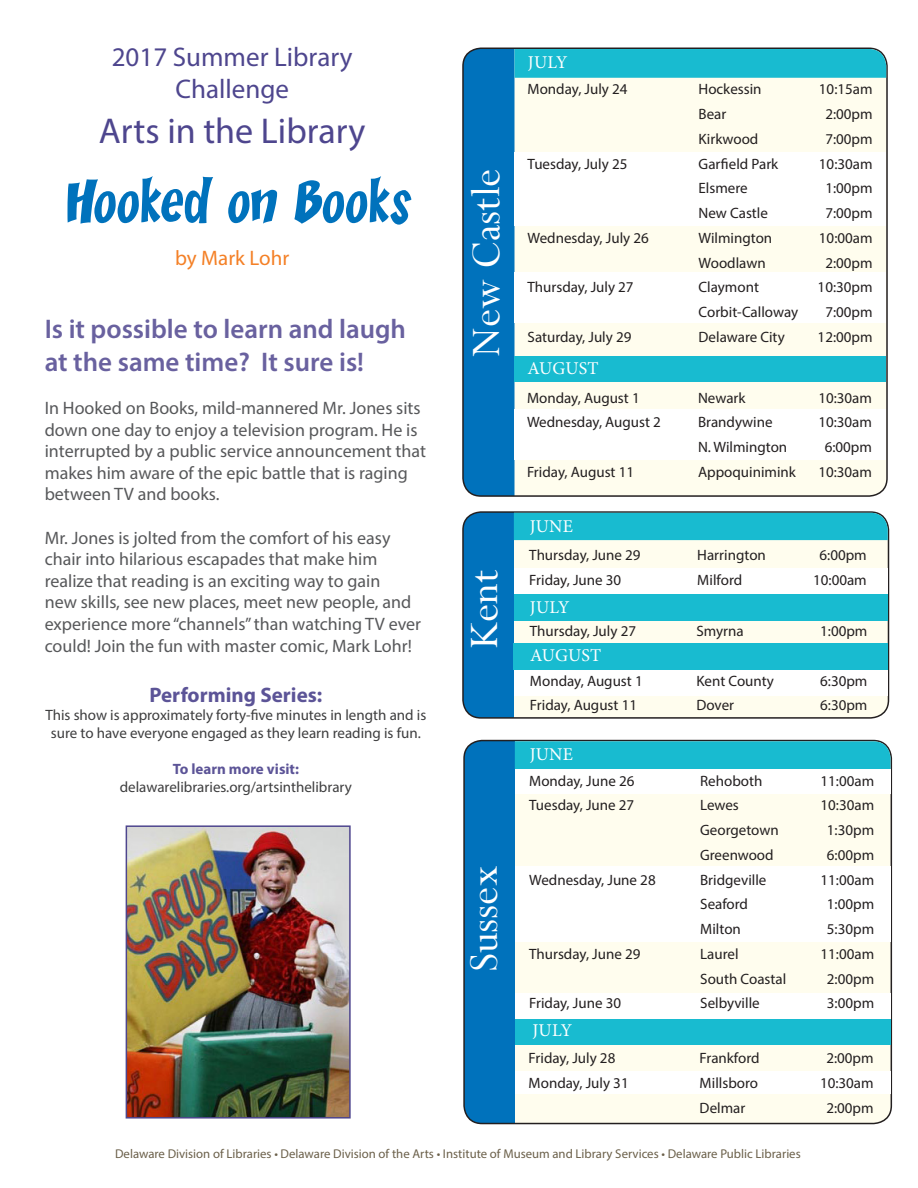
<style>
.page{position:relative;width:918px;height:1188px;background:#fff}
.page>*{position:absolute;margin:0;border:0;box-sizing:border-box;transform-origin:0 0}
.t1{font:45px "Perpetua";color:#fff}
.t2{font:36px "Myriad Pro";color:#4e468e}
.t3{font:600 27px/32.4px "Myriad Pro";color:#69619f}
.t4{font:27px "Myriad Pro";color:#4e468e}
.t5{font:700 21px "Myriad Pro";color:#5c5497}
.t6{font:21px "Myriad Pro";color:#f48026}
.t7{font:18px/21.6px "Myriad Pro";color:#57585a}
.t8{font:18px "Minion Pro";letter-spacing:.01em;color:#fff}
.t9{font:15px "Myriad Pro";color:#231f20}
.t10{font:15px/18px "Myriad Pro";color:#3e3e3f;text-align:center}
.t11{font:700 15px "Myriad Pro";color:#5c5497}
.t12{font:12.75px "Myriad Pro";color:#6b604a}
</style>
<div class="page">
<svg style="left:463px;top:48px;width:423px;height:448px;background:#b4d9df"></svg>
<div style="left:515px;top:356px;width:371px;height:26px;background:#18bbd0"></div>
<div style="left:515px;top:409px;width:371px;height:51px;background:#fff"></div>
<div style="left:515px;top:152px;width:371px;height:74px;background:#fff"></div>
<div style="left:515px;top:272px;width:371px;height:51px;background:#fff"></div>
<img style="left:129px;top:828px;width:219px;height:288px">
<div style="left:126px;top:825px;width:225px;height:294px;border:2px solid #4e468e"></div>
<div style="left:464px;top:741px;width:427px;height:383px;background:#fffdee;border-radius:18px"></div>
<div style="left:464px;top:741px;width:51px;height:383px;background:#0072bc"></div>
<div style="left:463px;top:740px;width:429px;height:384px;border:2px solid #231f20;border-radius:18px"></div>
<div style="left:515px;top:741px;width:376px;height:28px;background:#18bbd0"></div>
<div style="left:515px;top:867px;width:375px;height:75px;background:#fff"></div>
<div style="left:515px;top:1018px;width:376px;height:27px;background:#18bbd0"></div>
<div style="left:515px;top:993px;width:375px;height:25px;background:#fff"></div>
<div style="left:515px;top:1071px;width:375px;height:23px;background:#fff"></div>
<div style="left:515px;top:770px;width:375px;height:24px;background:#fff"></div>
<div style="left:463px;top:512px;width:425px;height:206px;background:#fffdee;border-radius:18px"></div>
<div style="left:463px;top:512px;width:51px;height:206px;background:#0072bc"></div>
<div style="left:462px;top:511px;width:427px;height:208px;border:2px solid #231f20;border-radius:18px"></div>
<div style="left:514px;top:513px;width:374px;height:27px;background:#18bbd0"></div>
<div style="left:514px;top:594px;width:374px;height:26px;background:#18bbd0"></div>
<div style="left:514px;top:569px;width:374px;height:25px;background:#fff"></div>
<div style="left:514px;top:644px;width:374px;height:26px;background:#18bbd0"></div>
<div style="left:514px;top:670px;width:374px;height:25px;background:#fff"></div>
<svg style="left:67px;top:176px;width:344px;height:49px"></svg>
<p class="t4" style="left:112px;top:40px;width:242px">2017 Summer Library</p>
<p class="t4" style="left:175px;top:72px;width:115px">Challenge</p>
<p class="t2" style="left:99px;top:109px;width:268px">Arts in the Library</p>
<p class="t6" style="left:175px;top:245px;width:116px">by Mark Lohr</p>
<p class="t3" style="left:45px;top:312px;width:363px">Is it possible to learn and laugh at the same time? It sure is!</p>
<p class="t7" style="left:45px;top:397px;width:383px">In Hooked on Books, mild-mannered Mr. Jones sits down one day to enjoy a television program. He is interrupted by a public service announcement that makes him aware of the epic battle that is raging between TV and books.</p>
<p class="t7" style="left:45px;top:527px;width:378px">Mr. Jones is jolted from the comfort of his easy chair into hilarious escapades that make him realize that reading is an exciting way to gain<br>new skills, see new places, meet new people, and experience more “channels” than watching TV ever could! Join the fun with master comic, Mark Lohr!</p>
<p class="t5" style="left:149px;top:681px;width:174px">Performing Series:</p>
<p class="t10" style="left:45px;top:706px;width:382px">This show is approximately forty-five minutes in length and is sure to have everyone engaged as they learn reading is fun.</p>
<p class="t11" style="left:173px;top:759px;width:128px">To learn more visit:</p>
<p class="t10" style="left:120px;top:778px;width:234px">delawarelibraries.org/artsinthelibrary</p>
<p class="t1" style="left:458px;top:357px;width:190px;rotate:-90deg">New Castle</p>
<p class="t1" style="left:456px;top:649px;width:80px;rotate:-90deg">Kent</p>
<p class="t1" style="left:456px;top:972px;width:108px;rotate:-90deg">Sussex</p>
<p class="t8" style="left:528px;top:51px;width:41px">JULY</p>
<p class="t9" style="left:528px;top:80px;width:102px">Monday, July 24</p>
<p class="t9" style="left:699px;top:80px;width:64px">Hockessin</p>
<p class="t9" style="left:819px;top:80px;width:55px">10:15am</p>
<p class="t9" style="left:699px;top:105px;width:29px">Bear</p>
<p class="t9" style="left:825px;top:105px;width:49px">2:00pm</p>
<p class="t9" style="left:699px;top:130px;width:61px">Kirkwood</p>
<p class="t9" style="left:825px;top:130px;width:49px">7:00pm</p>
<p class="t9" style="left:528px;top:154px;width:101px">Tuesday, July 25</p>
<p class="t9" style="left:699px;top:154px;width:81px">Garfield Park</p>
<p class="t9" style="left:819px;top:154px;width:55px">10:30am</p>
<p class="t9" style="left:699px;top:179px;width:51px">Elsmere</p>
<p class="t9" style="left:825px;top:179px;width:49px">1:00pm</p>
<p class="t9" style="left:699px;top:204px;width:71px">New Castle</p>
<p class="t9" style="left:825px;top:204px;width:49px">7:00pm</p>
<p class="t9" style="left:528px;top:229px;width:123px">Wednesday, July 26</p>
<p class="t9" style="left:699px;top:229px;width:75px">Wilmington</p>
<p class="t9" style="left:819px;top:229px;width:55px">10:00am</p>
<p class="t9" style="left:699px;top:253px;width:69px">Woodlawn</p>
<p class="t9" style="left:825px;top:253px;width:49px">2:00pm</p>
<p class="t9" style="left:528px;top:278px;width:108px">Thursday, July 27</p>
<p class="t9" style="left:699px;top:278px;width:62px">Claymont</p>
<p class="t9" style="left:818px;top:278px;width:56px">10:30pm</p>
<p class="t9" style="left:699px;top:303px;width:101px">Corbit-Calloway</p>
<p class="t9" style="left:825px;top:303px;width:49px">7:00pm</p>
<p class="t9" style="left:528px;top:328px;width:105px">Saturday, July 29</p>
<p class="t9" style="left:699px;top:328px;width:88px">Delaware City</p>
<p class="t9" style="left:818px;top:328px;width:56px">12:00pm</p>
<p class="t8" style="left:527px;top:356px;width:73px">AUGUST</p>
<p class="t9" style="left:527px;top:388px;width:114px">Monday, August 1</p>
<p class="t9" style="left:698px;top:388px;width:49px">Newark</p>
<p class="t9" style="left:818px;top:388px;width:55px">10:30am</p>
<p class="t9" style="left:527px;top:413px;width:135px">Wednesday, August 2</p>
<p class="t9" style="left:698px;top:413px;width:76px">Brandywine</p>
<p class="t9" style="left:818px;top:413px;width:55px">10:30am</p>
<p class="t9" style="left:698px;top:438px;width:91px">N. Wilmington</p>
<p class="t9" style="left:825px;top:438px;width:49px">6:00pm</p>
<p class="t9" style="left:527px;top:463px;width:109px">Friday, August 11</p>
<p class="t9" style="left:698px;top:463px;width:99px">Appoquinimink</p>
<p class="t9" style="left:818px;top:463px;width:55px">10:30am</p>
<p class="t8" style="left:530px;top:514px;width:45px">JUNE</p>
<p class="t9" style="left:529px;top:546px;width:113px">Thursday, June 29</p>
<p class="t9" style="left:697px;top:546px;width:70px">Harrington</p>
<p class="t9" style="left:820px;top:546px;width:49px">6:00pm</p>
<p class="t9" style="left:529px;top:570px;width:93px">Friday, June 30</p>
<p class="t9" style="left:697px;top:570px;width:46px">Milford</p>
<p class="t9" style="left:813px;top:570px;width:55px">10:00am</p>
<p class="t8" style="left:530px;top:595px;width:41px">JULY</p>
<p class="t9" style="left:530px;top:622px;width:108px">Thursday, July 27</p>
<p class="t9" style="left:696px;top:622px;width:49px">Smyrna</p>
<p class="t9" style="left:820px;top:622px;width:49px">1:00pm</p>
<p class="t9" style="left:530px;top:671px;width:114px">Monday, August 1</p>
<p class="t9" style="left:696px;top:671px;width:79px">Kent County</p>
<p class="t9" style="left:820px;top:671px;width:49px">6:30pm</p>
<p class="t9" style="left:530px;top:696px;width:109px">Friday, August 11</p>
<p class="t9" style="left:696px;top:696px;width:39px">Dover</p>
<p class="t9" style="left:820px;top:696px;width:49px">6:30pm</p>
<p class="t8" style="left:530px;top:644px;width:73px">AUGUST</p>
<p class="t8" style="left:530px;top:742px;width:45px">JUNE</p>
<p class="t9" style="left:529px;top:771px;width:107px">Monday, June 26</p>
<p class="t9" style="left:700px;top:771px;width:64px">Rehoboth</p>
<p class="t9" style="left:821px;top:771px;width:55px">11:00am</p>
<p class="t9" style="left:529px;top:796px;width:107px">Tuesday, June 27</p>
<p class="t9" style="left:700px;top:796px;width:40px">Lewes</p>
<p class="t9" style="left:821px;top:796px;width:55px">10:30am</p>
<p class="t9" style="left:700px;top:821px;width:80px">Georgetown</p>
<p class="t9" style="left:827px;top:821px;width:49px">1:30pm</p>
<p class="t9" style="left:700px;top:846px;width:75px">Greenwood</p>
<p class="t9" style="left:827px;top:846px;width:49px">6:00pm</p>
<p class="t9" style="left:529px;top:870px;width:128px">Wednesday, June 28</p>
<p class="t9" style="left:700px;top:870px;width:68px">Bridgeville</p>
<p class="t9" style="left:821px;top:870px;width:55px">11:00am</p>
<p class="t9" style="left:700px;top:895px;width:49px">Seaford</p>
<p class="t9" style="left:827px;top:895px;width:49px">1:00pm</p>
<p class="t9" style="left:700px;top:920px;width:42px">Milton</p>
<p class="t9" style="left:827px;top:920px;width:49px">5:30pm</p>
<p class="t9" style="left:529px;top:945px;width:113px">Thursday, June 29</p>
<p class="t9" style="left:700px;top:945px;width:40px">Laurel</p>
<p class="t9" style="left:821px;top:945px;width:55px">11:00am</p>
<p class="t9" style="left:700px;top:969px;width:88px">South Coastal</p>
<p class="t9" style="left:827px;top:969px;width:49px">2:00pm</p>
<p class="t9" style="left:529px;top:994px;width:93px">Friday, June 30</p>
<p class="t9" style="left:700px;top:994px;width:61px">Selbyville</p>
<p class="t9" style="left:827px;top:994px;width:49px">3:00pm</p>
<p class="t8" style="left:533px;top:1018px;width:41px">JULY</p>
<p class="t9" style="left:529px;top:1049px;width:88px">Friday, July 28</p>
<p class="t9" style="left:700px;top:1049px;width:61px">Frankford</p>
<p class="t9" style="left:826px;top:1049px;width:49px">2:00pm</p>
<p class="t9" style="left:529px;top:1074px;width:102px">Monday, July 31</p>
<p class="t9" style="left:700px;top:1074px;width:60px">Millsboro</p>
<p class="t9" style="left:820px;top:1074px;width:55px">10:30am</p>
<p class="t9" style="left:700px;top:1098px;width:47px">Delmar</p>
<p class="t9" style="left:826px;top:1098px;width:49px">2:00pm</p>
<p class="t12" style="left:115px;top:1146px;width:687px">Delaware Division of Libraries • Delaware Division of the Arts • Institute of Museum and Library Services • Delaware Public Libraries</p>
</div>
